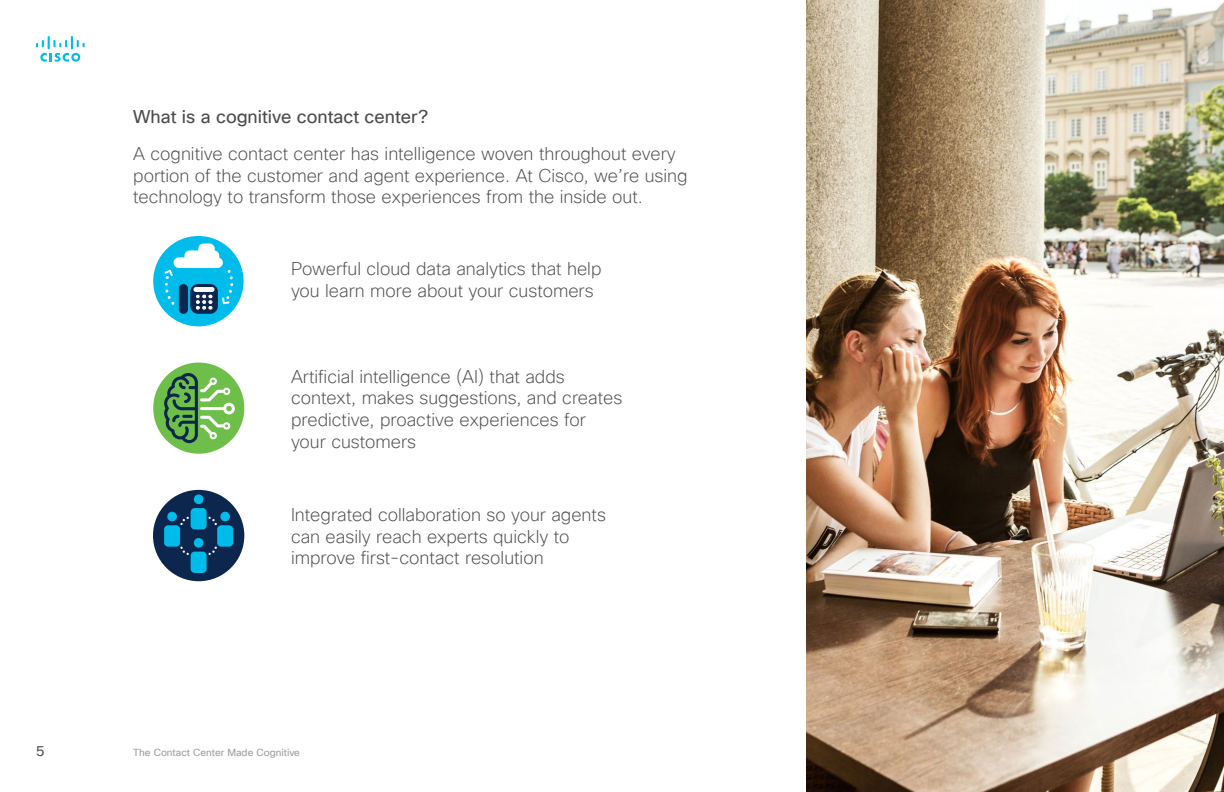
<style>
.page{position:relative;width:1224px;height:792px;background:#fff}
.page>*{position:absolute;margin:0;border:0;box-sizing:border-box;transform-origin:0 0}
.t1{font:200 18px/21.6px "Cisco Sans TT";color:#4d4c4c}
.t2{font:18px "Cisco Sans TT";color:#4d4c4c}
.t3{font:14px "Cisco Sans TT";color:#4d4c4c}
.t4{font:10px "Cisco Sans TT";color:#9e9ea2}
</style>
<div class="page">
<svg style="left:36px;top:36px;width:49px;height:26px"></svg>
<div style="left:153px;top:236px;width:91px;height:90px;background:#00bcea;border-radius:50%"></div>
<div style="left:179px;top:284px;width:9px;height:30px;background:#0d264d;border-radius:4px"></div>
<svg style="left:190px;top:284px;width:28px;height:30px"></svg>
<svg style="left:164px;top:243px;width:69px;height:66px"></svg>
<div style="left:153px;top:363px;width:91px;height:91px;background:#6ebe4a;border-radius:50%"></div>
<svg style="left:164px;top:373px;width:71px;height:70px"></svg>
<div style="left:153px;top:490px;width:91px;height:91px;background:#0d264d;border-radius:50%"></div>
<div style="left:164px;top:525px;width:16px;height:22px;background:#00bcea;border-radius:4px"></div>
<div style="left:167px;top:512px;width:10px;height:9px;background:#00bcea;border-radius:50%"></div>
<div style="left:217px;top:525px;width:16px;height:22px;background:#00bcea;border-radius:4px"></div>
<div style="left:220px;top:512px;width:10px;height:9px;background:#00bcea;border-radius:50%"></div>
<div style="left:191px;top:508px;width:16px;height:21px;background:#00bcea;border-radius:4px"></div>
<div style="left:194px;top:494px;width:9px;height:10px;background:#00bcea;border-radius:50%"></div>
<div style="left:191px;top:552px;width:16px;height:21px;background:#00bcea;border-radius:4px"></div>
<div style="left:194px;top:538px;width:9px;height:10px;background:#00bcea;border-radius:50%"></div>
<svg style="left:180px;top:517px;width:9px;height:8px"></svg>
<svg style="left:208px;top:517px;width:9px;height:8px"></svg>
<svg style="left:180px;top:547px;width:9px;height:8px"></svg>
<svg style="left:208px;top:547px;width:9px;height:8px"></svg>
<img style="left:806px;top:0;width:418px;height:792px">
<p class="t2" style="left:133px;top:105px;width:296px">What is a cognitive contact center?</p>
<p class="t1" style="left:133px;top:143px;width:556px">A cognitive contact center has intelligence woven throughout every portion of the customer and agent experience. At Cisco, we’re using technology to transform those experiences from the inside out.</p>
<p class="t1" style="left:291px;top:259px;width:312px">Powerful cloud data analytics that help you learn more about your customers</p>
<p class="t1" style="left:291px;top:366px;width:333px">Artificial intelligence (AI) that adds context, makes suggestions, and creates predictive, proactive experiences for your customers</p>
<p class="t1" style="left:291px;top:505px;width:316px">Integrated collaboration so your agents can easily reach experts quickly to improve first-contact resolution</p>
<p class="t3" style="left:36px;top:742px;width:10px">5</p>
<p class="t4" style="left:133px;top:746px;width:168px">The Contact Center Made Cognitive</p>
</div>
